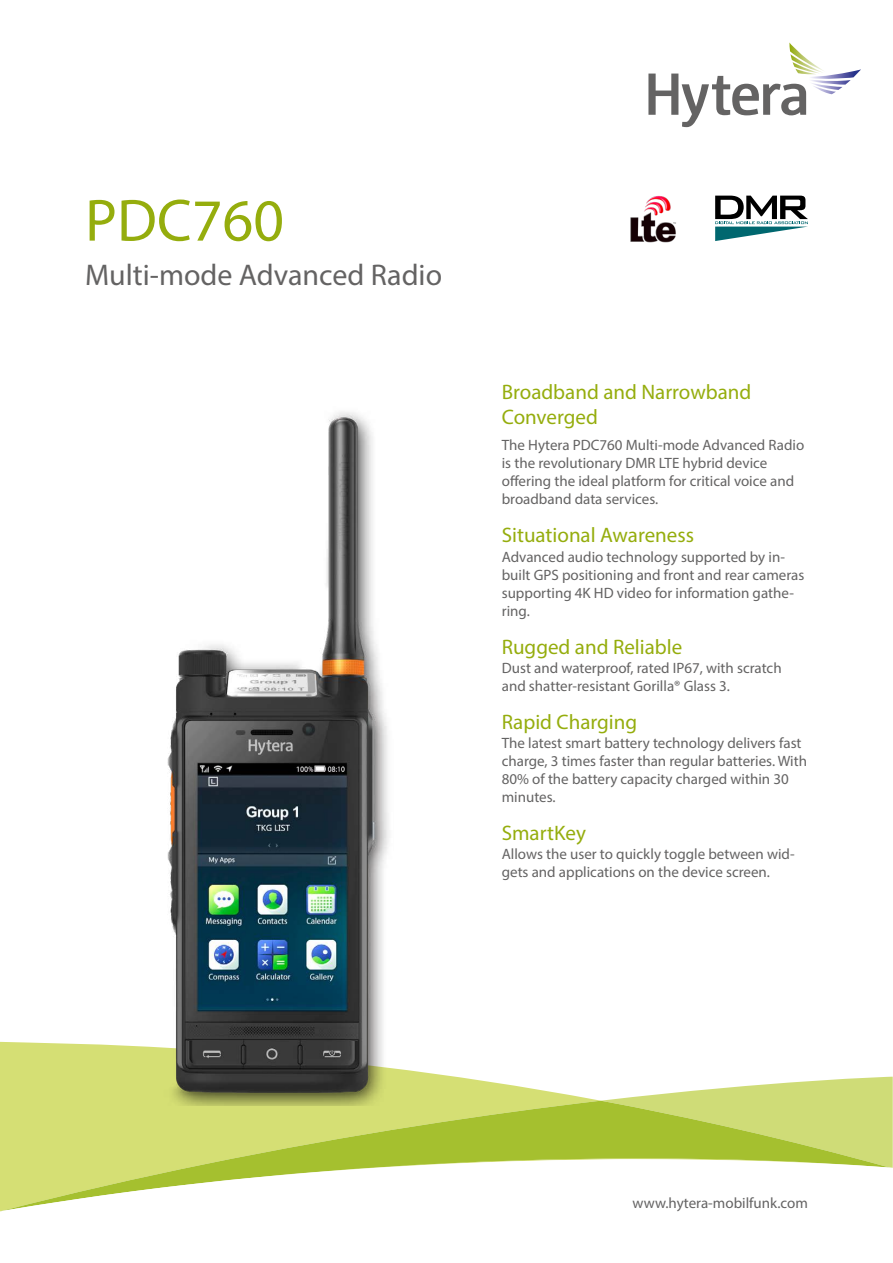
<style>
.page{position:relative;width:893px;height:1263px;background:#fff}
.page>*{position:absolute;margin:0;border:0;box-sizing:border-box;transform-origin:0 0}
.h1_heading_gruen{font:60px "Myriad Pro";color:#95ad0d}
.h2_heading{font:30px "Myriad Pro";color:#646363}
.h3_heading_blau{font:21px/25.2px "Myriad Pro";color:#95ad0d}
.fließtext{font:15px/18px "Myriad Pro";color:#646363}
</style>
<div class="page">
<svg style="left:648px;top:43px;width:213px;height:84px"></svg>
<svg style="left:601px;top:1077px;width:292px;height:82px;fill:#cfdc77"></svg>
<svg style="left:0;top:1042px;width:601px;height:59px;fill:#d5df74"></svg>
<svg style="left:0;top:1101px;width:890px;height:58px;background:#c1d259"></svg>
<svg style="left:0;top:1159px;width:893px;height:52px"></svg>
<svg style="left:715px;top:196px;width:93px;height:45px"></svg>
<img style="left:630px;top:196px;width:46px;height:47px">
<img style="left:151px;top:412px;width:243px;height:694px">
<p class="h1_heading_gruen" style="left:85px;top:183px;width:201px">PDC760</p>
<p class="h2_heading" style="left:85px;top:257px;width:359px">Multi-mode Advanced Radio</p>
<p class="h3_heading_blau" style="left:502px;top:379px;width:251px">Broadband and Narrowband<br>Converged</p>
<p class="fließtext" style="left:502px;top:436px;width:304px">The Hytera PDC760 Multi-mode Advanced Radio is the revolutionary DMR LTE hybrid device offering the ideal platform for critical voice and broadband data services.</p>
<p class="h3_heading_blau" style="left:502px;top:522px;width:194px">Situational Awareness</p>
<p class="fließtext" style="left:502px;top:547px;width:304px">Advanced audio technology supported by in&shy;built GPS positioning and front and rear cameras supporting 4K HD video for information gathe&shy;ring.</p>
<p class="h3_heading_blau" style="left:502px;top:634px;width:182px">Rugged and Reliable</p>
<p class="fließtext" style="left:502px;top:659px;width:281px">Dust and waterproof, rated IP67, with scratch and shatter-resistant Gorilla® Glass 3.</p>
<p class="h3_heading_blau" style="left:502px;top:709px;width:137px">Rapid Charging</p>
<p class="fließtext" style="left:502px;top:734px;width:307px">The latest smart battery technology delivers fast charge, 3 times faster than regular batteries. With 80% of the battery capacity charged within 30 minutes.</p>
<p class="h3_heading_blau" style="left:502px;top:820px;width:86px">SmartKey</p>
<p class="fließtext" style="left:502px;top:845px;width:294px">Allows the user to quickly toggle between wid&shy;gets and applications on the device screen.</p>
<p class="fließtext" style="left:633px;top:1193px;width:177px">www.hytera-mobilfunk.com</p>
</div>
